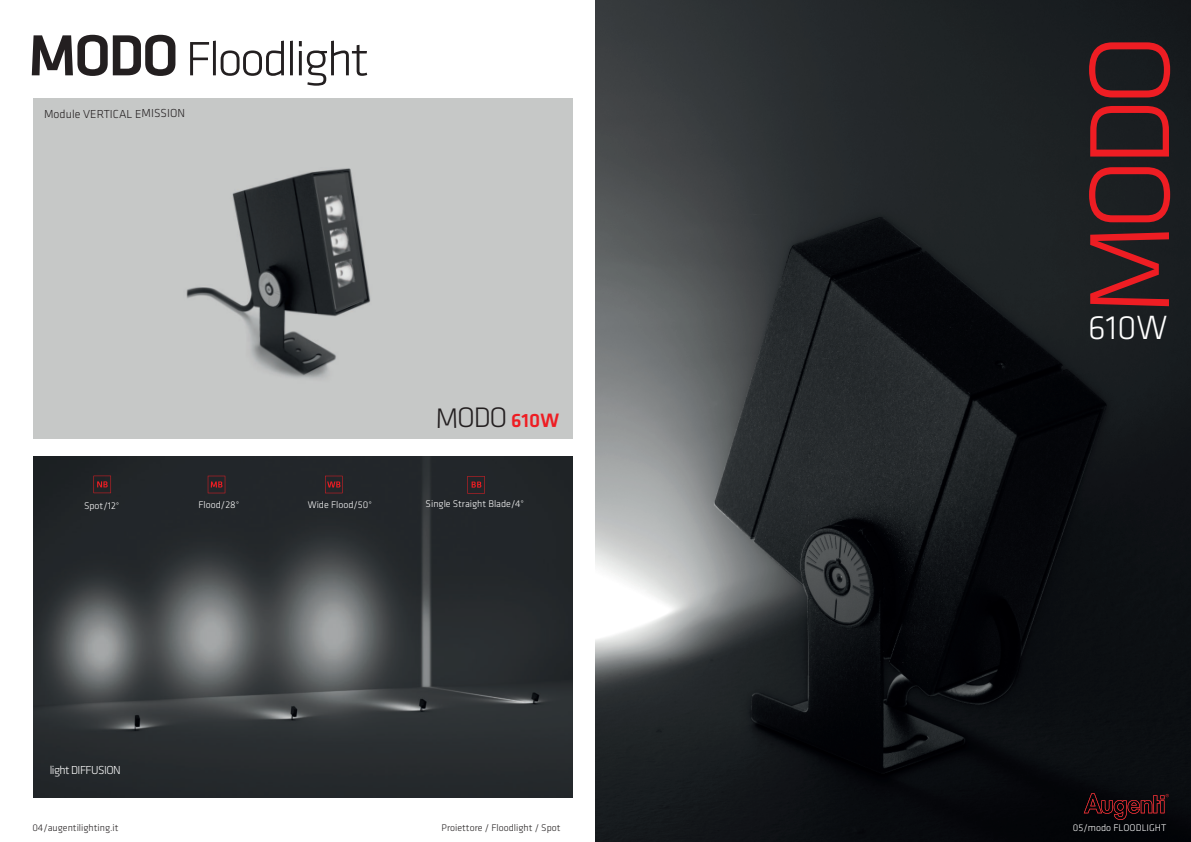
<style>
.page{position:relative;width:1191px;height:842px;background:#fff}
.page>*{position:absolute;margin:0;border:0;box-sizing:border-box;transform-origin:0 0}
.t1{font:300 118.2px "Klavika";color:#ee1d23}
.t2{font:300 50px "Klavika";letter-spacing:-.05em;color:#231f20}
.t3{font:300 34.8px "Klavika";color:#fff}
.t4{font:300 29.2px "Klavika";color:#231f20}
.t5{font:300 12px "Klavika";letter-spacing:-.005em;color:#231f20}
.t6{font:300 12px "Klavika";letter-spacing:-.055em;color:#fff}
.t7{font:300 10px "Klavika";color:#fff}
.t8{font:300 10px "Klavika";color:#231f20}
.s1{font-weight:500;font-size:60px}
.s2{font-weight:500;font-size:20px;color:#ee1d23}
</style>
<div class="page">
<img style="left:595px;top:0;width:595px;height:842px">
<img style="left:33px;top:457px;width:539px;height:341px">
<img style="left:33px;top:98px;width:539px;height:340px">
<svg style="left:467px;top:476px;width:18px;height:18px"></svg>
<svg style="left:325px;top:476px;width:17px;height:17px"></svg>
<svg style="left:208px;top:476px;width:17px;height:17px"></svg>
<svg style="left:93px;top:476px;width:18px;height:17px"></svg>
<svg style="left:1083px;top:793px;width:85px;height:27px;background:#2c0d11"></svg>
<h2 class="t2" style="left:28px;top:41px;width:342px"><span class="s1">MODO</span> Floodlight</h2>
<p class="t5" style="left:44px;top:109px;width:143px">Module VERTICAL EMISSION</p>
<p class="t7" style="left:84px;top:502px;width:37px">Spot/12°</p>
<p class="t7" style="left:198px;top:501px;width:42px">Flood/28°</p>
<p class="t7" style="left:308px;top:501px;width:66px">Wide Flood/50°</p>
<h3 class="t4" style="left:435px;top:407px;width:125px">MODO <span class="s2">610W</span></h3>
<p class="t7" style="left:425px;top:500px;width:100px">Single Straight Blade/4°</p>
<p class="t6" style="left:50px;top:766px;width:73px">light DIFFUSION</p>
<h1 class="t1" style="left:1087px;top:316px;width:284px;rotate:-90deg">MODO</h1>
<h3 class="t3" style="left:1087px;top:315px;width:81px">610W</h3>
<p class="t8" style="left:32px;top:824px;width:88px">04/augentilighting.it</p>
<p class="t8" style="left:441px;top:824px;width:120px">Proiettore / Floodlight / Spot</p>
<p class="t7" style="left:1073px;top:824px;width:95px">05/modo FLOODLIGHT</p>
</div>
